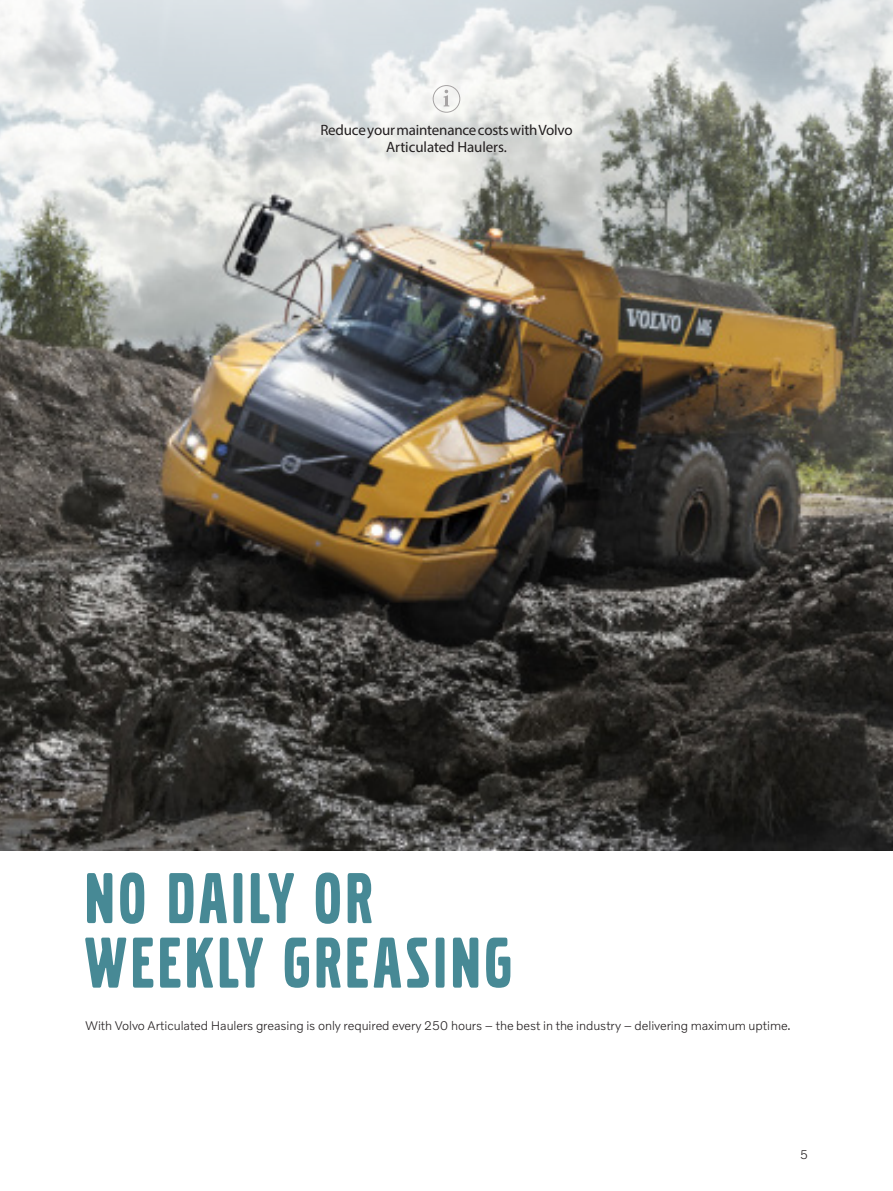
<style>
.page{position:relative;width:893px;height:1191px;background:#fff}
.page>*{position:absolute;margin:0;border:0;box-sizing:border-box;transform-origin:0 0}
.Marketing_-_FOA_lvl{font:75px/64.5px "Volvo Broad Pro";letter-spacing:.06em;color:#478995}
.Bro_BodyText{font:15px/16.5px "Myriad Pro";letter-spacing:-.015em;color:#231f20;text-align:center}
.Marketing_-_Body_Tex{font:300 12.75px "Volvo Novum";letter-spacing:-.005em;color:#231f20}
</style>
<div class="page">
<img style="left:0;top:223px;width:893px;height:627px">
<svg style="left:0;top:0;width:893px;height:223px"></svg>
<svg style="left:433px;top:85px;width:27px;height:28px"></svg>
<p class="Bro_BodyText" style="left:320px;top:122px;width:254px">Reduce your maintenance costs with Volvo<br>Articulated Haulers.</p>
<p class="Marketing_-_FOA_lvl" style="left:85px;top:867px;width:428px">NO DAILY OR<br>WEEKLY GREASING</p>
<p class="Marketing_-_Body_Tex" style="left:85px;top:1017px;width:707px">With Volvo Articulated Haulers greasing is only required every 250 hours – the best in the industry – delivering maximum uptime.</p>
<p class="Marketing_-_Body_Tex" style="left:800px;top:1146px;width:9px">5</p>
</div>
